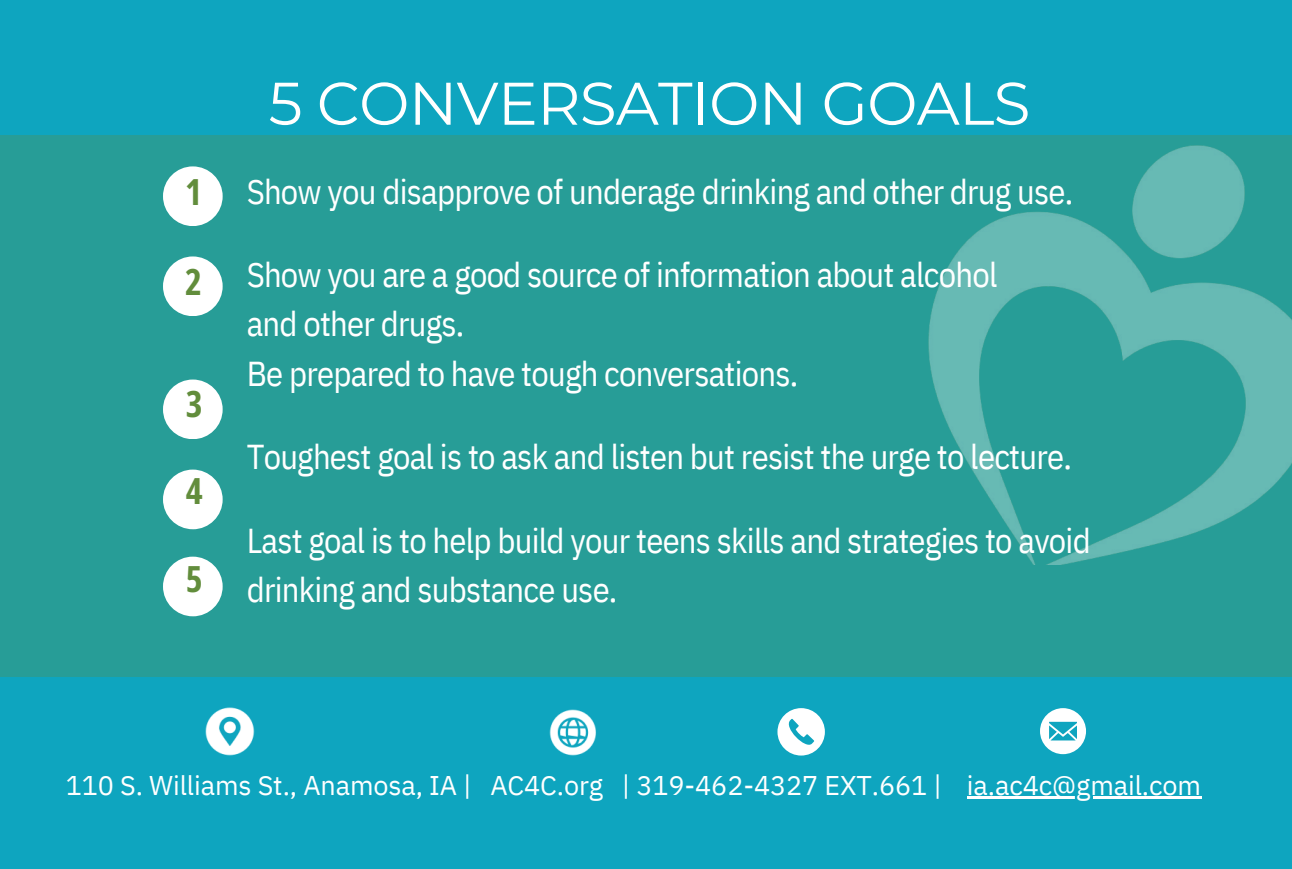
<style>
.page{position:relative;width:1292px;height:869px;background:#fff}
.page>*{position:absolute;margin:0;border:0;box-sizing:border-box;transform-origin:0 0}
.t1{font:60px "Montserrat";letter-spacing:-.015em;color:#fff}
.t2{font:700 36px "Open Sans Condensed";color:#628d3c}
.t3{font:34.5px/49.5px "IBM Plex Sans Cond";letter-spacing:-.02em;color:#fff}
.t4{font:27px "IBM Plex Sans";letter-spacing:-.005em;color:#fff}
</style>
<div class="page">
<div style="left:0;top:0;width:1292px;height:868px;background:#0ea5bf"></div>
<div style="left:0;top:135px;width:1292px;height:541px;background:#279d97"></div>
<img style="left:928px;top:146px;width:364px;height:418px">
<div style="left:163px;top:166px;width:60px;height:60px;background:#fff;border-radius:50%"></div>
<div style="left:163px;top:256px;width:60px;height:60px;background:#fff;border-radius:50%"></div>
<div style="left:163px;top:379px;width:60px;height:60px;background:#fff;border-radius:50%"></div>
<div style="left:163px;top:469px;width:60px;height:60px;background:#fff;border-radius:50%"></div>
<div style="left:163px;top:556px;width:60px;height:60px;background:#fff;border-radius:50%"></div>
<img style="left:205px;top:707px;width:50px;height:49px">
<img style="left:549px;top:709px;width:47px;height:47px">
<svg style="left:777px;top:708px;width:48px;height:47px"></svg>
<svg style="left:1040px;top:708px;width:46px;height:46px"></svg>
<hr style="left:967px;top:796px;width:234px;height:3px;background:#fff">
<p class="t2" style="left:185px;top:166px;width:18px">1</p>
<p class="t2" style="left:185px;top:256px;width:18px">2</p>
<h3 class="t2" style="left:186px;top:378px;width:18px">3</h3>
<h3 class="t2" style="left:186px;top:466px;width:18px">4</h3>
<h3 class="t2" style="left:186px;top:553px;width:18px">5</h3>
<h2 class="t1" style="left:269px;top:67px;width:763px">5 CONVERSATION GOALS</h2>
<p class="t3" style="left:247px;top:166px;width:828px">Show you disapprove of underage drinking and other drug use.</p>
<p class="t3" style="left:247px;top:249px;width:752px">Show you are a good source of information about alcohol and other drugs.<br>Be prepared to have tough conversations.</p>
<p class="t3" style="left:247px;top:431px;width:826px">Toughest goal is to ask and listen but resist the urge to lecture.</p>
<p class="t3" style="left:247px;top:515px;width:845px">Last goal is to help build your teens skills and strategies to avoid drinking and substance use.</p>
<p class="t4" style="left:66px;top:766px;width:878px">110 S. Williams St., Anamosa, IA | AC4C.org | 319-462-4327 EXT.661 |</p>
<p class="t4" style="left:967px;top:766px;width:236px">ia.ac4c@gmail.com</p>
</div>
